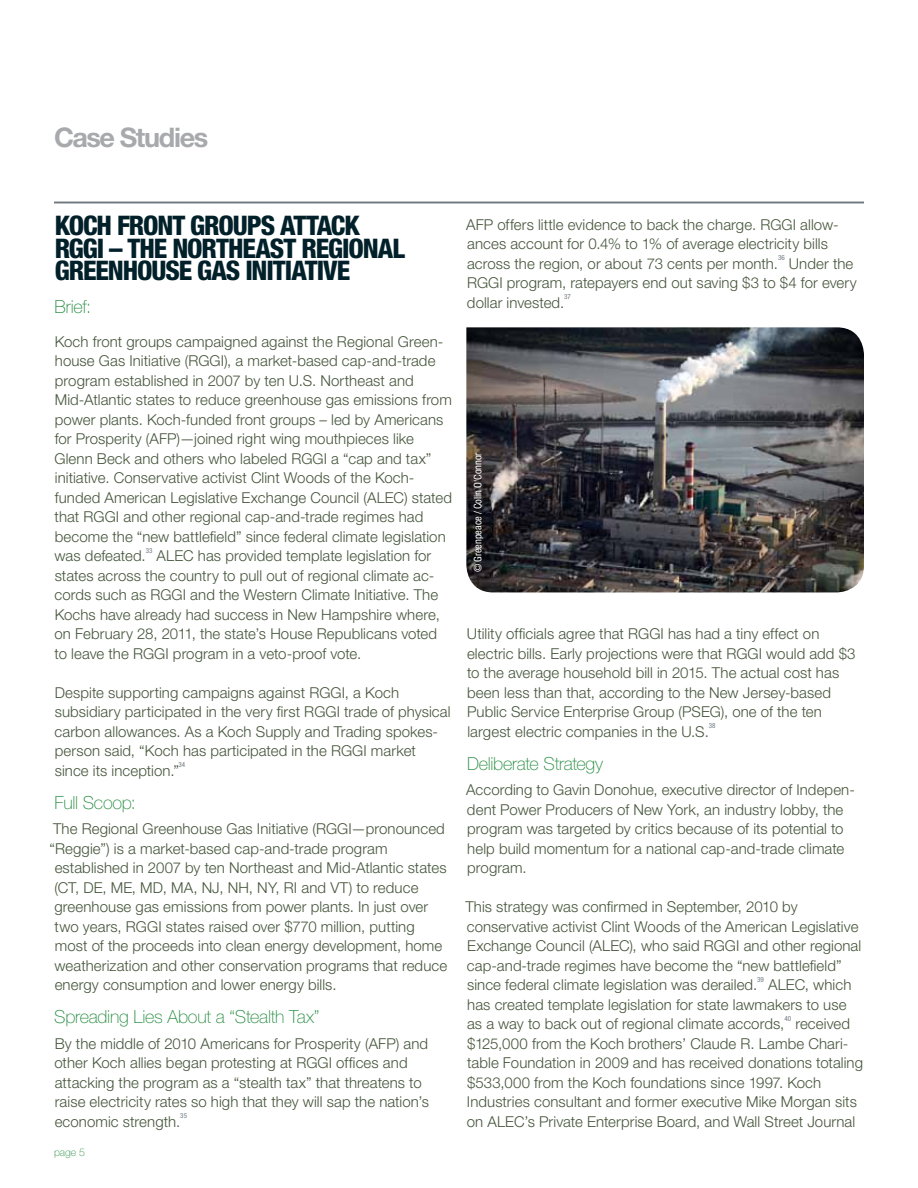
<style>
.page{position:relative;width:918px;height:1188px;background:#fff}
.page>*{position:absolute;margin:0;border:0;box-sizing:border-box;transform-origin:0 0}
.t1{font:800 condensed 27px/22.5px "Helvetica Neue LT Pro";letter-spacing:-.04em;color:#012029}
.t2{font:700 27px "Helvetica Neue LT Pro";letter-spacing:-.05em;color:#a7a9ac}
.t3{font:100 18px "Helvetica Neue LT Pro";letter-spacing:-.015em;color:#218a3c}
.t4{font:300 15px/19.5px "Helvetica Neue LT Pro";letter-spacing:.005em;color:#45553b}
.t5{font:condensed 10.5px "Helvetica Neue LT Pro";letter-spacing:-.005em;color:#fff}
.t6{font:100 10.5px "Helvetica Neue LT Pro";color:#218a3c}
.t7{font:condensed 7.05px "Helvetica Neue LT Pro";color:#6d777d}
</style>
<div class="page">
<hr style="left:54px;top:202px;width:810px;height:1px;background:#6d777d">
<img style="left:466px;top:327px;width:398px;height:265px">
<h1 class="t2" style="left:54px;top:120px;width:156px">Case Studies</h1>
<h1 class="t1" style="left:55px;top:214px;width:352px">KOCH FRONT GROUPS ATTACK<br>RGGI – THE NORTHEAST REGIONAL<br>GREENHOUSE GAS INITIATIVE</h1>
<p class="t3" style="left:55px;top:296px;width:38px">Brief:</p>
<p class="t4" style="left:54px;top:331px;width:399px">Koch front groups campaigned against the Regional Green&shy;house Gas Initiative (RGGI), a market-based cap-and-trade program established in 2007 by ten U.S. Northeast and Mid-Atlantic states to reduce greenhouse gas emissions from power plants. Koch-funded front groups – led by Americans for Prosperity (AFP)—joined right wing mouthpieces like Glenn Beck and others who labeled RGGI a “cap and tax” initiative. Conservative activist Clint Woods of the Koch&shy;funded American Legislative Exchange Council (ALEC) stated that RGGI and other regional cap-and-trade regimes had become the “new battlefield” since federal climate legislation was defeated.</p>
<p class="t7" style="left:146px;top:546px;width:8px">33</p>
<p class="t4" style="left:54px;top:546px;width:387px;text-indent:102px">ALEC has provided template legislation for states across the country to pull out of regional climate ac&shy;cords such as RGGI and the Western Climate Initiative. The Kochs have already had success in New Hampshire where, on February 28, 2011, the state’s House Republicans voted to leave the RGGI program in a veto-proof vote.</p>
<p class="t4" style="left:54px;top:682px;width:398px">Despite supporting campaigns against RGGI, a Koch subsidiary participated in the very first RGGI trade of physical carbon allowances. As a Koch Supply and Trading spokes&shy;person said, “Koch has participated in the RGGI market since its inception.”</p>
<p class="t7" style="left:179px;top:760px;width:8px">34</p>
<p class="t3" style="left:55px;top:791px;width:83px">Full Scoop:</p>
<p class="t4" style="left:53px;top:819px;width:393px">The Regional Greenhouse Gas Initiative (RGGI—pronounced</p>
<p class="t4" style="left:50px;top:838px;width:340px">“Reggie”) is a market-based cap-and-trade program</p>
<p class="t4" style="left:55px;top:858px;width:393px">established in 2007 by ten Northeast and Mid-Atlantic states</p>
<p class="t4" style="left:54px;top:877px;width:366px">(CT, DE, ME, MD, MA, NJ, NH, NY, RI and VT) to reduce</p>
<p class="t4" style="left:54px;top:897px;width:375px">greenhouse gas emissions from power plants. In just over</p>
<p class="t4" style="left:55px;top:916px;width:362px">two years, RGGI states raised over $770 million, putting</p>
<p class="t4" style="left:55px;top:936px;width:389px">most of the proceeds into clean energy development, home</p>
<p class="t4" style="left:55px;top:955px;width:394px">weatherization and other conservation programs that reduce</p>
<p class="t4" style="left:55px;top:975px;width:283px">energy consumption and lower energy bills.</p>
<p class="t3" style="left:54px;top:1006px;width:267px">Spreading Lies About a “Stealth Tax”</p>
<p class="t4" style="left:54px;top:1033px;width:376px">By the middle of 2010 Americans for Prosperity (AFP) and other Koch allies began protesting at RGGI offices and attacking the program as a “stealth tax” that threatens to raise electricity rates so high that they will sap the nation’s economic strength.</p>
<p class="t7" style="left:180px;top:1111px;width:8px">35</p>
<p class="t6" style="left:54px;top:1147px;width:32px">page 5</p>
<p class="t4" style="left:466px;top:214px;width:374px">AFP offers little evidence to back the charge. RGGI allow&shy;ances account for 0.4% to 1% of average electricity bills across the region, or about 73 cents per month.</p>
<p class="t7" style="left:778px;top:253px;width:8px">36</p>
<p class="t4" style="left:467px;top:253px;width:391px;text-indent:322px">Under the<br>RGGI program, ratepayers end out saving $3 to $4 for every dollar invested.</p>
<p class="t7" style="left:564px;top:292px;width:8px">37</p>
<p class="t5" style="left:472px;top:572px;width:121px;rotate:-90deg">© Greenpeace / Colin O'Connor</p>
<p class="t4" style="left:467px;top:624px;width:390px">Utility officials agree that RGGI has had a tiny effect on electric bills. Early projections were that RGGI would add $3 to the average household bill in 2015. The actual cost has been less than that, according to the New Jersey-based Public Service Enterprise Group (PSEG), one of the ten largest electric companies in the U.S.</p>
<p class="t7" style="left:709px;top:721px;width:8px">38</p>
<p class="t3" style="left:467px;top:752px;width:138px">Deliberate Strategy</p>
<p class="t4" style="left:466px;top:780px;width:390px">According to Gavin Donohue, executive director of Indepen&shy;dent Power Producers of New York, an industry lobby, the program was targeted by critics because of its potential to help build momentum for a national cap-and-trade climate program.</p>
<p class="t4" style="left:465px;top:897px;width:397px">This strategy was confirmed in September, 2010 by conservative activist Clint Woods of the American Legislative Exchange Council (ALEC), who said RGGI and other regional cap-and-trade regimes have become the “new battlefield” since federal climate legislation was derailed.</p>
<p class="t7" style="left:757px;top:975px;width:8px">39</p>
<p class="t4" style="left:467px;top:975px;width:386px;text-indent:301px">ALEC, which has created template legislation for state lawmakers to use as a way to back out of regional climate accords,</p>
<p class="t7" style="left:784px;top:1014px;width:8px">40</p>
<p class="t4" style="left:467px;top:1014px;width:398px;text-indent:329px">received $125,000 from the Koch brothers’ Claude R. Lambe Chari&shy;table Foundation in 2009 and has received donations totaling $533,000 from the Koch foundations since 1997. Koch Industries consultant and former executive Mike Morgan sits on ALEC’s Private Enterprise Board, and Wall Street Journal</p>
</div>
